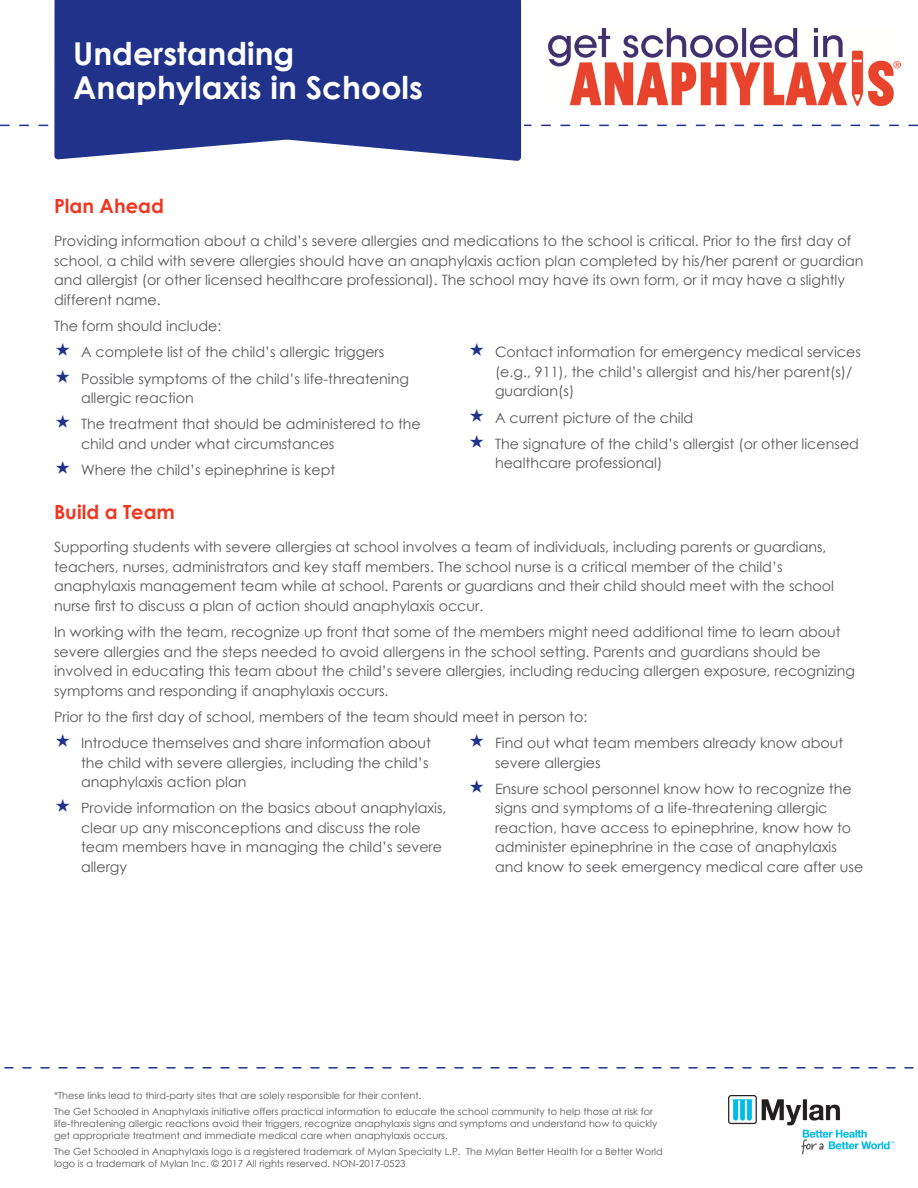
<style>
.page{position:relative;width:918px;height:1188px;background:#fff}
.page>*{position:absolute;margin:0;border:0;box-sizing:border-box;transform-origin:0 0}
.t1{font:700 31.5px/34.5px "Century Gothic";color:#fff}
.Headers{font:700 19.5px "Century Gothic";color:#ef3822}
.Body{font:14.25px/19.5px "Century Gothic";color:#57585a}
.t2{font:9.75px/12px "Century Gothic";color:#57585a}
.s1{color:#58595b}
</style>
<div class="page">
<svg style="left:4px;top:1067px;width:910px;height:2px"></svg>
<img style="left:728px;top:1095px;width:167px;height:60px">
<svg style="left:0;top:125px;width:918px;height:1px"></svg>
<svg style="left:50px;top:0;width:476px;height:161px;background:#334393"></svg>
<img style="left:548px;top:28px;width:352px;height:77px">
<p class="t1" style="left:73px;top:34px;width:351px">Understanding<br>Anaphylaxis in Schools</p>
<p class="Headers" style="left:54px;top:191px;width:111px">Plan Ahead</p>
<p class="Body" style="left:54px;top:231px;width:811px">Providing information about a child’s severe allergies and medications to the school is critical. Prior to the first day of school, a child with severe allergies should have an <span class="s1">anaphylaxis action plan</span> completed by his/her parent or guardian and allergist (or other licensed healthcare professional). The school may have its own form, or it may have a slightly different name.</p>
<p class="Body" style="left:54px;top:316px;width:169px">The form should include:</p>
<p class="Body" style="left:81px;top:342px;width:305px">A complete list of the child’s allergic triggers</p>
<p class="Body" style="left:81px;top:369px;width:329px">Possible symptoms of the child’s life-threatening allergic reaction</p>
<p class="Body" style="left:81px;top:414px;width:341px">The treatment that should be administered to the child and under what circumstances</p>
<p class="Body" style="left:81px;top:460px;width:256px">Where the child’s epinephrine is kept</p>
<p class="Body" style="left:495px;top:342px;width:367px">Contact information for emergency medical services (e.g., 911), the child’s allergist and his/her parent(s)/ guardian(s)</p>
<p class="Body" style="left:495px;top:408px;width:200px">A current picture of the child</p>
<p class="Body" style="left:495px;top:434px;width:366px">The signature of the child’s allergist (or other licensed healthcare professional)</p>
<p class="Headers" style="left:54px;top:497px;width:122px">Build a Team</p>
<p class="Body" style="left:54px;top:537px;width:782px">Supporting students with severe allergies at school involves a team of individuals, including parents or guardians, teachers, nurses, administrators and key staff members. The school nurse is a critical member of the child’s anaphylaxis management team while at school. Parents or guardians and their child should meet with the school nurse first to discuss a plan of action should anaphylaxis occur.</p>
<p class="Body" style="left:54px;top:622px;width:802px">In working with the team, recognize up front that some of the members might need additional time to learn about severe allergies and the steps needed to avoid allergens in the school setting. Parents and guardians should be involved in educating this team about the child’s severe allergies, including reducing allergen exposure, recognizing symptoms and responding if anaphylaxis occurs.</p>
<p class="Body" style="left:54px;top:707px;width:535px">Prior to the first day of school, members of the team should meet in person to:</p>
<p class="Body" style="left:81px;top:733px;width:351px">Introduce themselves and share information about the child with severe allergies, including the child’s anaphylaxis action plan</p>
<p class="Body" style="left:81px;top:798px;width:367px">Provide information on the basics about anaphylaxis, clear up any misconceptions and discuss the role team members have in managing the child’s severe allergy</p>
<p class="Body" style="left:495px;top:733px;width:350px">Find out what team members already know about severe allergies</p>
<p class="Body" style="left:495px;top:779px;width:370px">Ensure school personnel know how to recognize the signs and symptoms of a life-threatening allergic reaction, have access to epinephrine, know how to administer epinephrine in the case of anaphylaxis and know to seek emergency medical care after use</p>
<p class="t2" style="left:54px;top:1087px;width:601px;line-height:16.4px">*These links lead to third-party sites that are solely responsible for their content.<br>The Get Schooled in Anaphylaxis initiative offers practical information to educate the school community to help those at risk for</p>
<p class="t2" style="left:54px;top:1117px;width:605px">life-threatening allergic reactions avoid their triggers, recognize anaphylaxis signs and symptoms and understand how to quickly get appropriate treatment and immediate medical care when anaphylaxis occurs.</p>
<p class="t2" style="left:54px;top:1146px;width:610px">The Get Schooled in Anaphylaxis logo is a registered trademark of Mylan Specialty L.P. The Mylan Better Health for a Better World logo is a trademark of Mylan Inc. © 2017 All rights reserved. NON-2017-0523</p>
</div>
